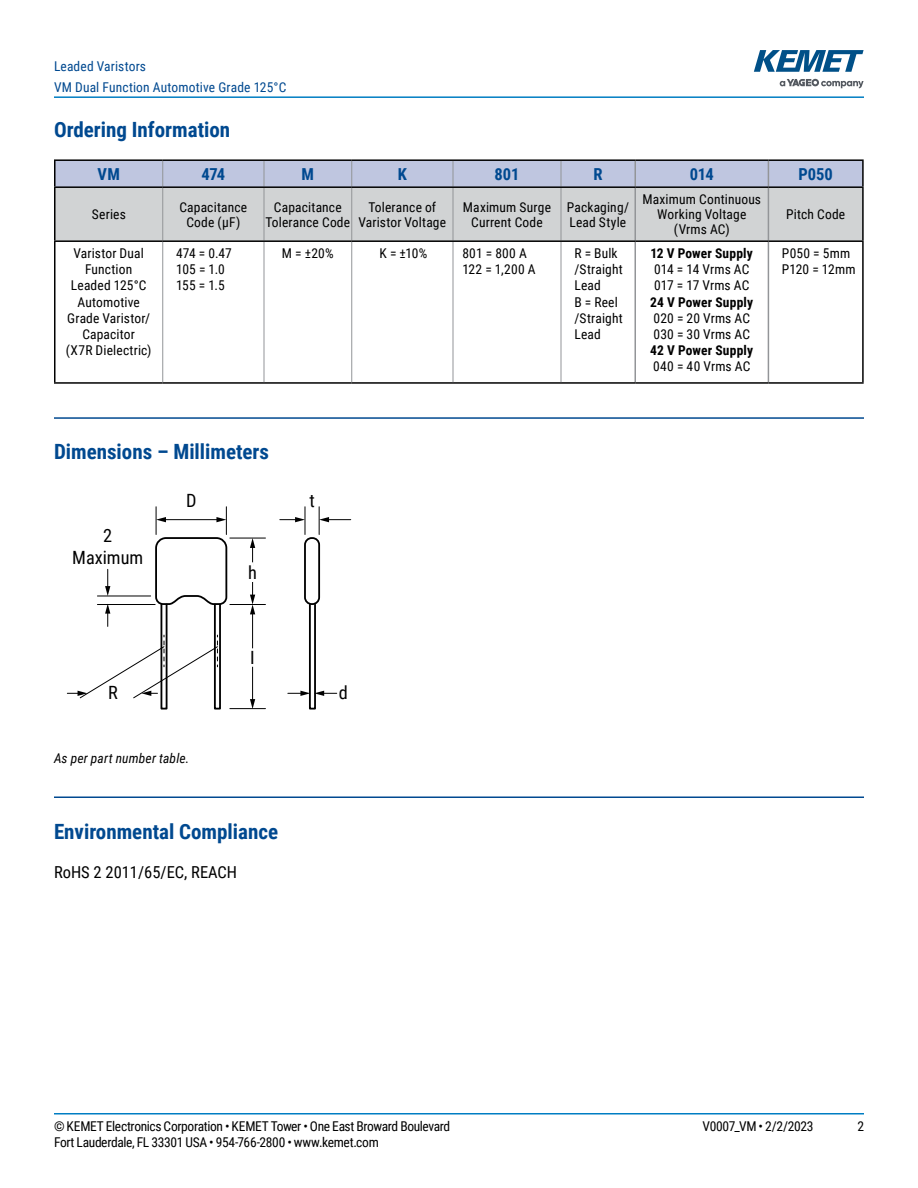
<style>
.page{position:relative;width:918px;height:1188px;background:#fff}
.page>*{position:absolute;margin:0;border:0;box-sizing:border-box;transform-origin:0 0}
.t1{font:700 21px "Roboto Condensed";color:#004990}
.t2{font:18.3px/21.9px "Roboto Condensed";color:#000;text-align:center}
.t3{font:16.5px "Roboto Condensed";color:#000}
.t4{font:700 16.5px "Roboto Condensed";letter-spacing:-.005em;color:#004990}
.t5{font:13.5px/16.2px "Roboto Condensed";letter-spacing:.01em;color:#000}
.t6{font:13.5px "Roboto Condensed";letter-spacing:-.025em;color:#000}
.t7{font:13.5px/21px "Roboto Condensed";letter-spacing:.01em;color:#004990}
.t8{font:700 13.5px "Roboto Condensed";letter-spacing:.015em;color:#000}
.t9{font:italic 13.5px "Roboto Condensed";letter-spacing:.01em;color:#000}
.t10{font:13.5px "Roboto Condensed";letter-spacing:-.02em;color:#000}
</style>
<div class="page">
<hr style="left:54px;top:1113px;width:810px;height:2px;background:#007dc3">
<hr style="left:54px;top:96px;width:810px;height:2px;background:#007dc3">
<svg style="left:780px;top:79px;width:84px;height:9px"></svg>
<svg style="left:754px;top:50px;width:110px;height:22px"></svg>
<hr style="left:54px;top:417px;width:810px;height:2px;background:#004990">
<hr style="left:54px;top:796px;width:810px;height:2px;background:#004990">
<div style="left:56px;top:188px;width:806px;height:52px;background:#d1d3d4"></div>
<hr style="left:54px;top:159px;width:109px;height:2px;background:#000">
<hr style="left:54px;top:161px;width:2px;height:25px;background:#000">
<hr style="left:163px;top:159px;width:101px;height:2px;background:#000">
<hr style="left:264px;top:159px;width:88px;height:2px;background:#000">
<hr style="left:352px;top:159px;width:101px;height:2px;background:#000">
<hr style="left:453px;top:159px;width:108px;height:2px;background:#000">
<hr style="left:561px;top:159px;width:74px;height:2px;background:#000">
<hr style="left:635px;top:159px;width:133px;height:2px;background:#000">
<hr style="left:768px;top:159px;width:96px;height:2px;background:#000">
<hr style="left:862px;top:161px;width:2px;height:25px;background:#000">
<hr style="left:54px;top:188px;width:2px;height:52px;background:#000">
<hr style="left:862px;top:188px;width:2px;height:52px;background:#000">
<hr style="left:54px;top:242px;width:2px;height:140px;background:#000">
<hr style="left:54px;top:382px;width:109px;height:2px;background:#000">
<hr style="left:163px;top:382px;width:101px;height:2px;background:#000">
<hr style="left:352px;top:382px;width:101px;height:2px;background:#000">
<hr style="left:453px;top:382px;width:108px;height:2px;background:#000">
<hr style="left:634px;top:188px;width:2px;height:52px;background:#939598">
<hr style="left:768px;top:188px;width:1px;height:52px;background:#939598">
<div style="left:55px;top:160px;width:808px;height:26px;background:#bfc6e0"></div>
<hr style="left:162px;top:188px;width:1px;height:52px;background:#939598">
<hr style="left:264px;top:188px;width:1px;height:52px;background:#939598">
<hr style="left:351px;top:188px;width:1px;height:52px;background:#939598">
<hr style="left:453px;top:188px;width:1px;height:52px;background:#939598">
<hr style="left:561px;top:188px;width:1px;height:52px;background:#939598">
<hr style="left:162px;top:242px;width:1px;height:140px;background:#939598">
<hr style="left:453px;top:242px;width:1px;height:140px;background:#939598">
<hr style="left:54px;top:186px;width:109px;height:2px;background:#000">
<hr style="left:163px;top:186px;width:101px;height:2px;background:#000">
<hr style="left:264px;top:186px;width:88px;height:2px;background:#000">
<hr style="left:352px;top:186px;width:101px;height:2px;background:#000">
<hr style="left:453px;top:186px;width:108px;height:2px;background:#000">
<hr style="left:561px;top:186px;width:74px;height:2px;background:#000">
<hr style="left:635px;top:186px;width:133px;height:2px;background:#000">
<hr style="left:768px;top:186px;width:96px;height:2px;background:#000">
<hr style="left:54px;top:240px;width:109px;height:2px;background:#000">
<hr style="left:163px;top:240px;width:101px;height:2px;background:#000">
<hr style="left:352px;top:240px;width:101px;height:2px;background:#000">
<hr style="left:453px;top:240px;width:108px;height:2px;background:#000">
<hr style="left:264px;top:240px;width:88px;height:2px;background:#000">
<hr style="left:264px;top:382px;width:88px;height:2px;background:#000">
<hr style="left:264px;top:242px;width:1px;height:140px;background:#939598">
<hr style="left:351px;top:242px;width:1px;height:140px;background:#939598">
<hr style="left:634px;top:242px;width:2px;height:140px;background:#939598">
<hr style="left:768px;top:242px;width:1px;height:140px;background:#939598">
<hr style="left:862px;top:242px;width:2px;height:140px;background:#000">
<hr style="left:561px;top:240px;width:74px;height:2px;background:#000">
<hr style="left:635px;top:240px;width:133px;height:2px;background:#000">
<hr style="left:768px;top:240px;width:96px;height:2px;background:#000">
<hr style="left:561px;top:382px;width:74px;height:2px;background:#000">
<hr style="left:635px;top:382px;width:133px;height:2px;background:#000">
<hr style="left:768px;top:382px;width:96px;height:2px;background:#000">
<hr style="left:561px;top:242px;width:1px;height:140px;background:#939598">
<div style="left:161px;top:604px;width:7px;height:106px;border:2px solid #000"></div>
<div style="left:214px;top:604px;width:7px;height:106px;border:2px solid #000"></div>
<div style="left:309px;top:604px;width:7px;height:106px;border:2px solid #000"></div>
<div style="left:304px;top:537px;width:16px;height:68px;border:2px solid #000;border-radius:7px"></div>
<svg style="left:155px;top:507px;width:73px;height:99px"></svg>
<svg style="left:319px;top:507px;width:32px;height:28px"></svg>
<svg style="left:280px;top:507px;width:26px;height:28px"></svg>
<hr style="left:230px;top:538px;width:35px;height:1px;background:#000">
<hr style="left:230px;top:604px;width:35px;height:1px;background:#000">
<hr style="left:252px;top:546px;width:1px;height:50px;background:#000">
<svg style="left:250px;top:538px;width:5px;height:10px"></svg>
<hr style="left:252px;top:613px;width:1px;height:88px;background:#000">
<svg style="left:250px;top:699px;width:5px;height:9px"></svg>
<svg style="left:250px;top:595px;width:5px;height:19px"></svg>
<hr style="left:230px;top:708px;width:35px;height:1px;background:#000">
<hr style="left:97px;top:596px;width:54px;height:1px;background:#000">
<hr style="left:97px;top:604px;width:58px;height:1px;background:#000">
<svg style="left:105px;top:605px;width:5px;height:21px"></svg>
<svg style="left:105px;top:569px;width:5px;height:27px"></svg>
<svg style="left:67px;top:635px;width:152px;height:64px"></svg>
<svg style="left:288px;top:691px;width:49px;height:5px"></svg>
<svg style="left:252px;top:560px;width:2px;height:26px"></svg>
<div style="left:249px;top:648px;width:7px;height:19px;border:5px solid #fff"></div>
<p class="t7" style="left:54px;top:55px;width:234px">Leaded Varistors<br>VM Dual Function Automotive Grade 125°C</p>
<h1 class="t1" style="left:54px;top:115px;width:178px">Ordering Information</h1>
<p class="t4" style="left:98px;top:162px;width:24px">VM</p>
<p class="t4" style="left:201px;top:162px;width:25px">474</p>
<p class="t4" style="left:302px;top:162px;width:14px">M</p>
<p class="t4" style="left:398px;top:162px;width:11px">K</p>
<p class="t4" style="left:495px;top:162px;width:26px">801</p>
<p class="t4" style="left:594px;top:162px;width:11px">R</p>
<p class="t4" style="left:690px;top:162px;width:26px">014</p>
<p class="t4" style="left:798px;top:162px;width:36px">P050</p>
<p class="t5" style="left:92px;top:206px;width:35px">Series</p>
<p class="t5" style="left:179px;top:199px;width:69px;line-height:15px;text-align:center">Capacitance<br>Code (µF)</p>
<p class="t5" style="left:266px;top:199px;width:86px;line-height:15px;text-align:center">Capacitance<br>Tolerance Code</p>
<p class="t5" style="left:359px;top:199px;width:89px;line-height:15px;text-align:center">Tolerance of<br>Varistor Voltage</p>
<p class="t5" style="left:463px;top:199px;width:90px;line-height:15px;text-align:center">Maximum Surge<br>Current Code</p>
<p class="t5" style="left:567px;top:199px;width:64px;line-height:15px">Packaging/<br>Lead Style</p>
<p class="t5" style="left:642px;top:191px;width:120px;line-height:15px;text-align:center">Maximum Continuous<br>Working Voltage (Vrms AC)</p>
<p class="t5" style="left:786px;top:206px;width:61px">Pitch Code</p>
<p class="t5" style="left:66px;top:245px;width:87px;text-align:center">Varistor Dual<br>Function<br>Leaded 125°C<br>Automotive<br>Grade Varistor/<br>Capacitor<br>(X7R Dielectric)</p>
<p class="t5" style="left:176px;top:245px;width:57px">474 = 0.47<br>105 = 1.0<br>155 = 1.5</p>
<p class="t5" style="left:282px;top:245px;width:53px">M = ±20%</p>
<p class="t5" style="left:380px;top:245px;width:49px">K = ±10%</p>
<p class="t5" style="left:462px;top:245px;width:75px">801 = 800 A<br>122 = 1,200 A</p>
<p class="t5" style="left:574px;top:245px;width:50px">R = Bulk /Straight<br>Lead<br>B = Reel /Straight<br>Lead</p>
<p class="t8" style="left:651px;top:244px;width:104px">12 V Power Supply</p>
<p class="t5" style="left:654px;top:261px;width:97px">014 = 14 Vrms AC<br>017 = 17 Vrms AC</p>
<p class="t8" style="left:650px;top:292px;width:104px">24 V Power Supply</p>
<p class="t5" style="left:653px;top:309px;width:98px">020 = 20 Vrms AC<br>030 = 30 Vrms AC</p>
<p class="t8" style="left:650px;top:341px;width:104px">42 V Power Supply</p>
<p class="t5" style="left:653px;top:358px;width:99px">040 = 40 Vrms AC</p>
<h1 class="t1" style="left:54px;top:437px;width:217px">Dimensions – Millimeters</h1>
<h2 class="t2" style="left:72px;top:524px;width:73px">2<br>Maximum</h2>
<h2 class="t2" style="left:186px;top:489px;width:12px">D</h2>
<h2 class="t2" style="left:309px;top:489px;width:7px">t</h2>
<h2 class="t2" style="left:248px;top:561px;width:10px">h</h2>
<h2 class="t2" style="left:250px;top:646px;width:6px">I</h2>
<h2 class="t2" style="left:108px;top:681px;width:11px">R</h2>
<h2 class="t2" style="left:339px;top:681px;width:11px">d</h2>
<p class="t9" style="left:54px;top:749px;width:137px">As per part number table.</p>
<h1 class="t1" style="left:54px;top:816px;width:226px">Environmental Compliance</h1>
<p class="t3" style="left:54px;top:860px;width:185px">RoHS 2 2011/65/EC, REACH</p>
<p class="t5" style="left:782px;top:245px;width:75px">P050 = 5mm<br>P120 = 12mm</p>
<p class="t6" style="left:54px;top:1116px;width:398px">© KEMET Electronics Corporation • KEMET Tower • One East Broward Boulevard</p>
<p class="t10" style="left:703px;top:1116px;width:113px">V0007_VM • 2/2/2023</p>
<p class="t5" style="left:857px;top:1117px;width:8px">2</p>
<p class="t6" style="left:54px;top:1133px;width:326px">Fort Lauderdale, FL 33301 USA • 954-766-2800 • www.kemet.com</p>
</div>
